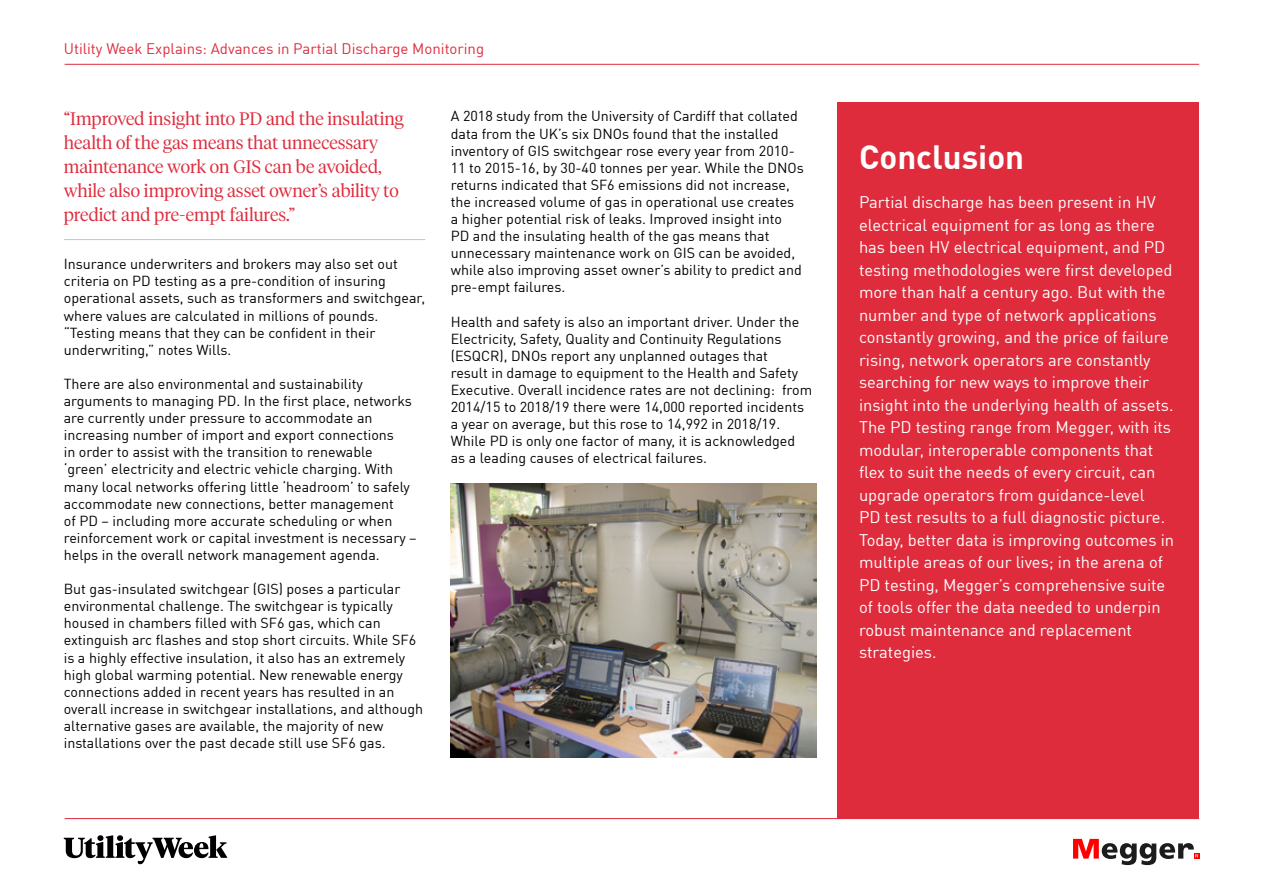
<style>
.page{position:relative;width:1263px;height:893px;background:#fff}
.page>*{position:absolute;margin:0;border:0;box-sizing:border-box;transform-origin:0 0}
.t1{font:700 33px "DIN Offc";color:#fff}
.t2{font:300 18px/24px "Tiempos Headline";color:#de2c3d}
.t3{font:16.5px/22.5px "DIN Offc";color:#fff}
.t4{font:15px "DIN Offc";color:#de2c3d}
.t5{font:14.25px/17.1px "DIN Offc";color:#000}
</style>
<div class="page">
<div style="left:838px;top:103px;width:361px;height:716px;background:#df2c3d"></div>
<hr style="left:65px;top:64px;width:1134px;height:1px;background:#de2c3d">
<hr style="left:65px;top:818px;width:1134px;height:1px;background:#de2c3d">
<svg style="left:64px;top:835px;width:163px;height:29px"></svg>
<svg style="left:1073px;top:839px;width:126px;height:26px"></svg>
<hr style="left:64px;top:239px;width:361px;height:1px;background:#c6c6c6">
<img style="left:451px;top:484px;width:365px;height:274px">
<p class="t4" style="left:64px;top:38px;width:422px">Utility Week Explains: Advances in Partial Discharge Monitoring</p>
<p class="t2" style="left:64px;top:105px;width:342px">“Improved insight into PD and the insulating health of the gas means that unnecessary maintenance work on GIS can be avoided, while also improving asset owner’s ability to predict and pre-empt failures.”</p>
<p class="t5" style="left:64px;top:255px;width:363px">Insurance underwriters and brokers may also set out criteria on PD testing as a pre-condition of insuring operational assets, such as transformers and switchgear, where values are calculated in millions of pounds. “Testing means that they can be confident in their underwriting,” notes Wills.</p>
<p class="t5" style="left:64px;top:375px;width:354px">There are also environmental and sustainability arguments to managing PD. In the first place, networks are currently under pressure to accommodate an increasing number of import and export connections<br>in order to assist with the transition to renewable ‘green’ electricity and electric vehicle charging. With many local networks offering little ‘headroom’ to safely accommodate new connections, better management<br>of PD – including more accurate scheduling or when reinforcement work or capital investment is necessary – helps in the overall network management agenda.</p>
<p class="t5" style="left:64px;top:580px;width:361px">But gas-insulated switchgear (GIS) poses a particular environmental challenge. The switchgear is typically housed in chambers filled with SF6 gas, which can extinguish arc flashes and stop short circuits. While SF6 is a highly effective insulation, it also has an extremely high global warming potential. New renewable energy connections added in recent years has resulted in an overall increase in switchgear installations, and although alternative gases are available, the majority of new installations over the past decade still use SF6 gas.</p>
<p class="t5" style="left:451px;top:107px;width:355px">A 2018 study from the University of Cardiff that collated data from the UK’s six DNOs found that the installed inventory of GIS switchgear rose every year from 2010- 11 to 2015-16, by 30-40 tonnes per year. While the DNOs returns indicated that SF6 emissions did not increase, the increased volume of gas in operational use creates a higher potential risk of leaks. Improved insight into PD and the insulating health of the gas means that unnecessary maintenance work on GIS can be avoided, while also improving asset owner’s ability to predict and pre-empt failures.</p>
<p class="t5" style="left:451px;top:312px;width:363px">Health and safety is also an important driver. Under the Electricity, Safety, Quality and Continuity Regulations (ESQCR), DNOs report any unplanned outages that<br>result in damage to equipment to the Health and Safety Executive. Overall incidence rates are not declining: from 2014/15 to 2018/19 there were 14,000 reported incidents a year on average, but this rose to 14,992 in 2018/19.<br>While PD is only one factor of many, it is acknowledged as a leading causes of electrical failures.</p>
<h1 class="t1" style="left:859px;top:134px;width:167px">Conclusion</h1>
<p class="t3" style="left:859px;top:190px;width:317px">Partial discharge has been present in HV electrical equipment for as long as there has been HV electrical equipment, and PD testing methodologies were first developed more than half a century ago. But with the number and type of network applications constantly growing, and the price of failure rising, network operators are constantly searching for new ways to improve their insight into the underlying health of assets.<br>The PD testing range from Megger, with its modular, interoperable components that flex to suit the needs of every circuit, can upgrade operators from guidance-level<br>PD test results to a full diagnostic picture.<br>Today, better data is improving outcomes in multiple areas of our lives; in the arena of PD testing, Megger’s comprehensive suite of tools offer the data needed to underpin robust maintenance and replacement strategies.</p>
</div>
